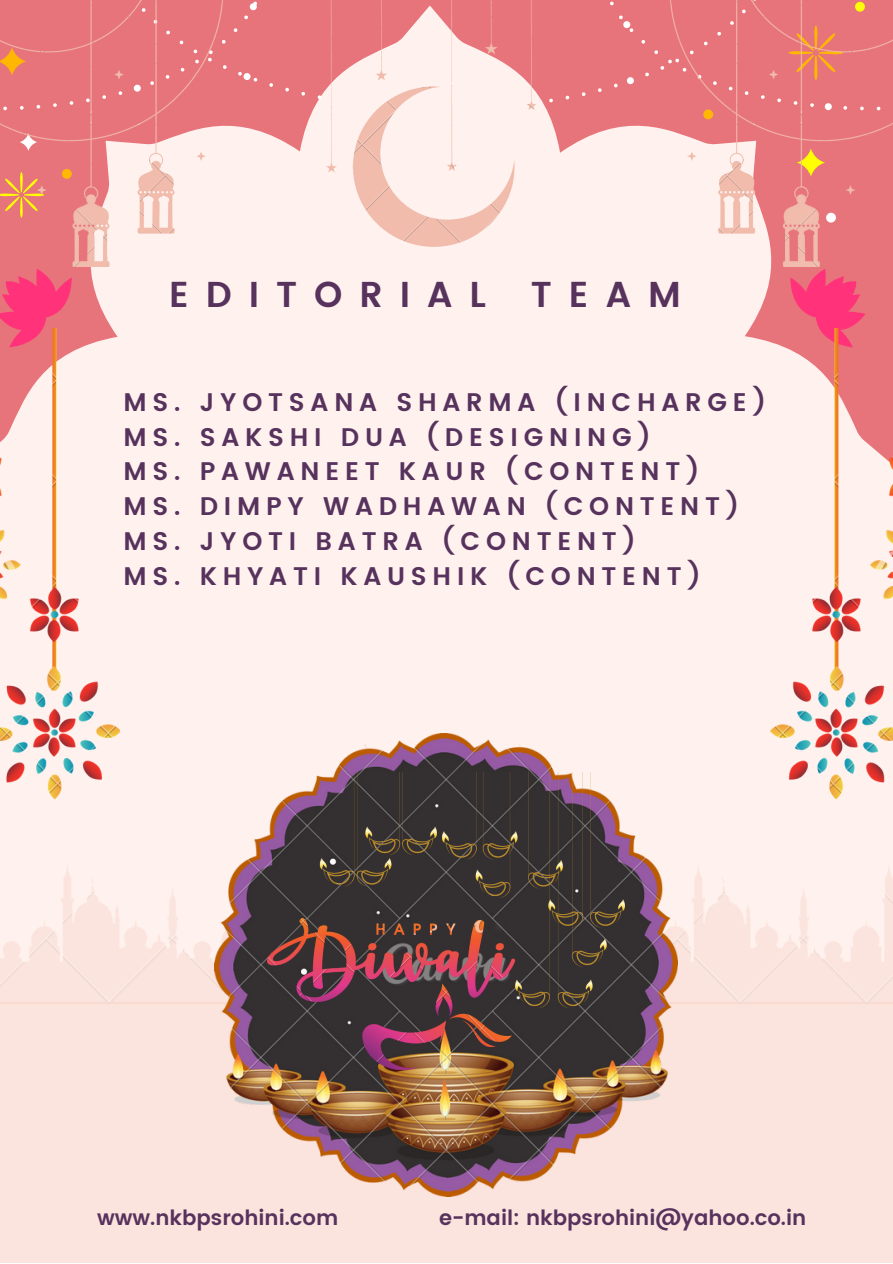
<style>
.page{position:relative;width:893px;height:1264px;background:#fff}
.page>*{position:absolute;margin:0;border:0;box-sizing:border-box;transform-origin:0 0}
.t1{font:600 36px "Poppins";letter-spacing:.47em;color:#56325d}
.t2{font:600 25.5px/34.8px "Poppins";letter-spacing:.225em;color:#56325d}
.t3{font:600 21px "Poppins";color:#56325d}
</style>
<div class="page">
<div style="left:0;top:0;width:892px;height:1262px;background:#fff2ee"></div>
<img style="left:0;top:867px;width:892px;height:135px">
<div style="left:0;top:1002px;width:892px;height:260px;background:#fbe4dd"></div>
<svg style="left:0;top:246px;width:892px;height:82px"></svg>
<svg style="left:0;top:269px;width:865px;height:73px"></svg>
<svg style="left:223px;top:0;width:446px;height:167px;fill:#e8747b"></svg>
<img style="left:327px;top:0;width:209px;height:246px">
<img style="left:0;top:0;width:223px;height:267px">
<img style="left:669px;top:0;width:223px;height:267px">
<img style="left:770px;top:328px;width:122px;height:472px">
<img style="left:0;top:328px;width:120px;height:472px">
<img style="left:214px;top:733px;width:463px;height:463px">
<img style="left:268px;top:772px;width:356px;height:297px">
<h1 class="t1" style="left:169px;top:273px;width:513px">EDITORIAL TEAM</h1>
<p class="t2" style="left:124px;top:384px;width:643px">MS. JYOTSANA SHARMA (INCHARGE)<br>MS. SAKSHI DUA (DESIGNING)<br>MS. PAWANEET KAUR (CONTENT)<br>MS. DIMPY WADHAWAN (CONTENT)<br>MS. JYOTI BATRA (CONTENT)<br>MS. KHYATI KAUSHIK (CONTENT)</p>
<p class="t3" style="left:97px;top:1204px;width:243px">www.nkbpsrohini.com</p>
<p class="t3" style="left:439px;top:1204px;width:369px">e-mail: nkbpsrohini@yahoo.co.in</p>
</div>
